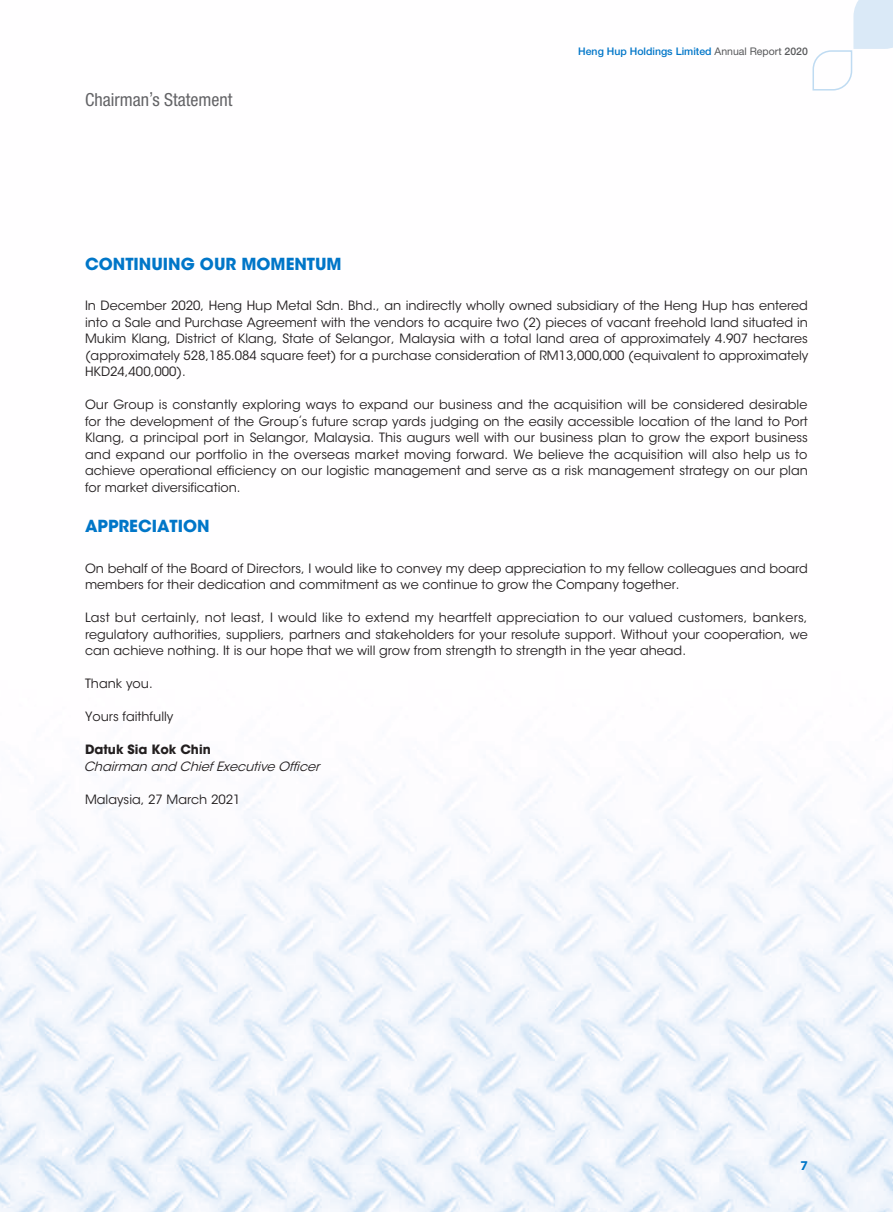
<style>
.page{position:relative;width:893px;height:1212px;background:#fff}
.page>*{position:absolute;margin:0;border:0;box-sizing:border-box;transform-origin:0 0}
.t1{font:condensed 18px "Helvetica Neue LT Std";color:#636366}
.t2{font:700 16.5px "ITC Avant Garde Std";color:#0076c8}
.t3{font:700 13.5px "Myriad Pro";color:#0076c8}
.t4{font:12.75px/16.5px "ITC Avant Garde Std";color:#231f20;text-align:justify}
.t5{font:italic 12.75px "ITC Avant Garde Std";color:#231f20}
.t6{font:700 12.75px "ITC Avant Garde Std";color:#231f20}
.t7{font:500 10.5px "Helvetica Neue LT Std";color:#0076c8}
.s1{font-weight:400;color:#57585a}
.s2{color:#57585a}
</style>
<div class="page">
<img style="left:0;top:767px;width:893px;height:445px">
<svg style="left:812px;top:0;width:81px;height:91px"></svg>
<h1 class="t1" style="left:85px;top:89px;width:149px">Chairman’s Statement</h1>
<p class="t7" style="left:578px;top:45px;width:231px">Heng Hup Holdings Limited <span class="s1">Annual Report</span> <span class="s2">2020</span></p>
<p class="t2" style="left:85px;top:253px;width:258px">CONTINUING OUR MOMENTUM</p>
<p class="t4" style="left:85px;top:298px;width:725px">In December 2020, Heng Hup Metal Sdn. Bhd., an indirectly wholly owned subsidiary of the Heng Hup has entered into a Sale and Purchase Agreement with the vendors to acquire two (2) pieces of vacant freehold land situated in Mukim Klang, District of Klang, State of Selangor, Malaysia with a total land area of approximately 4.907 hectares (approximately 528,185.084 square feet) for a purchase consideration of RM13,000,000 (equivalent to approximately HKD24,400,000).</p>
<p class="t4" style="left:85px;top:397px;width:724px">Our Group is constantly exploring ways to expand our business and the acquisition will be considered desirable for the development of the Group’s future scrap yards judging on the easily accessible location of the land to Port Klang, a principal port in Selangor, Malaysia. This augurs well with our business plan to grow the export business and expand our portfolio in the overseas market moving forward. We believe the acquisition will also help us to achieve operational efficiency on our logistic management and serve as a risk management strategy on our plan for market diversification.</p>
<p class="t2" style="left:85px;top:516px;width:126px">APPRECIATION</p>
<p class="t4" style="left:85px;top:560px;width:724px">On behalf of the Board of Directors, I would like to convey my deep appreciation to my fellow colleagues and board members for their dedication and commitment as we continue to grow the Company together.</p>
<p class="t4" style="left:85px;top:610px;width:724px">Last but certainly, not least, I would like to extend my heartfelt appreciation to our valued customers, bankers, regulatory authorities, suppliers, partners and stakeholders for your resolute support. Without your cooperation, we can achieve nothing. It is our hope that we will grow from strength to strength in the year ahead.</p>
<p class="t4" style="left:85px;top:676px;width:69px">Thank you.</p>
<p class="t4" style="left:85px;top:709px;width:90px">Yours faithfully</p>
<p class="t6" style="left:85px;top:741px;width:127px">Datuk Sia Kok Chin</p>
<p class="t5" style="left:84px;top:759px;width:241px">Chairman and ChiefExecutive Officer</p>
<p class="t4" style="left:85px;top:791px;width:157px">Malaysia, 27 March 2021</p>
<p class="t3" style="left:800px;top:1157px;width:9px">7</p>
</div>
